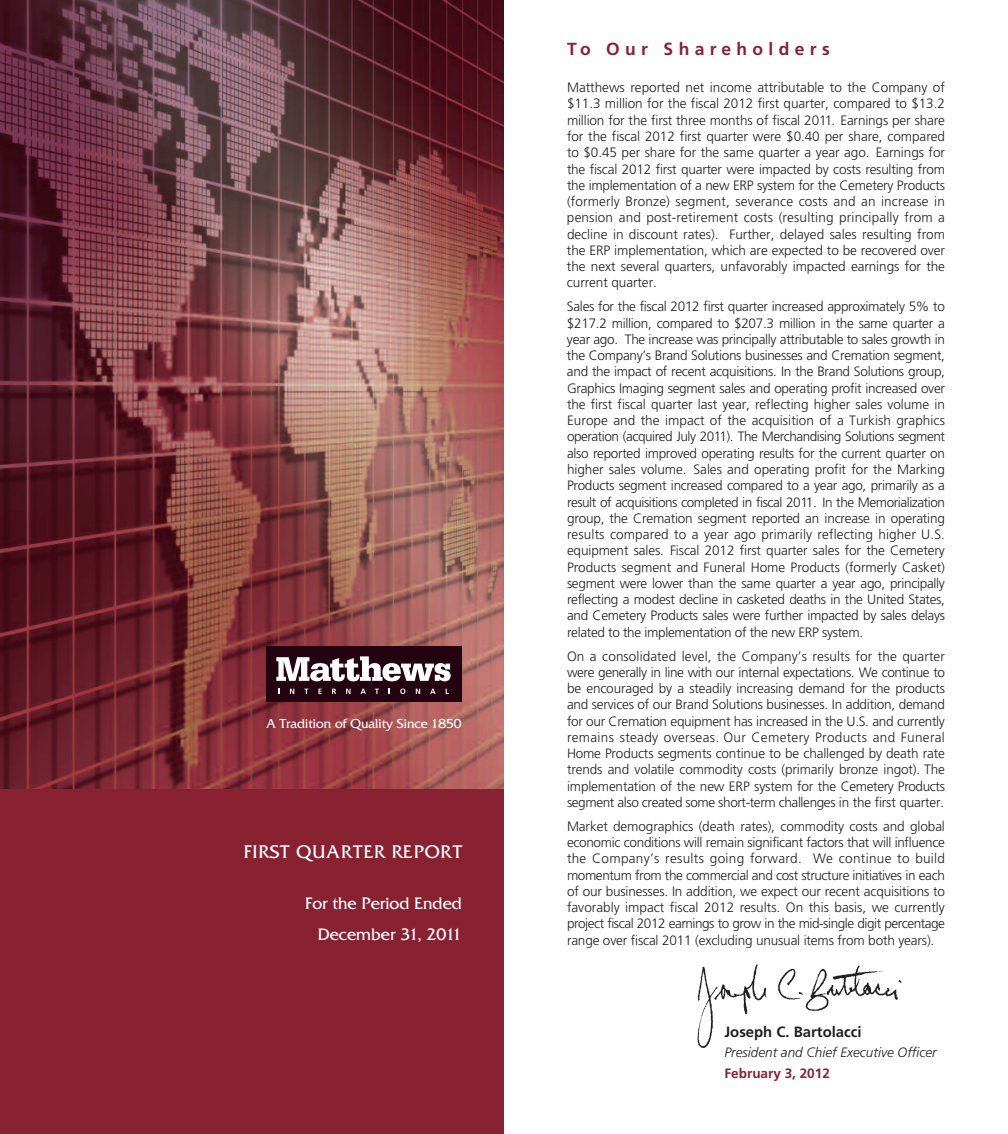
<style>
.page{position:relative;width:1008px;height:1134px;background:#fff}
.page>*{position:absolute;margin:0;border:0;box-sizing:border-box;transform-origin:0 0}
.t1{font:19.25px "Friz Quadrata";letter-spacing:.045em;color:#fff}
.t2{font:17.5px/31.5px "Friz Quadrata";color:#fff;text-align:right}
.t3{font:700 17.5px "Frutiger";letter-spacing:.305em;color:#882232}
.t4{font:700 14.88px "Frutiger";color:#231f20}
.t5{font:300 13.65px/16.3px "Frutiger";letter-spacing:-.01em;color:#231f20;text-align:justify}
.t6{font:italic 300 13.65px "Frutiger";color:#231f20}
.t7{font:13.65px "Friz Quadrata";color:#fff}
.t8{font:700 13.65px "Frutiger";color:#882232}
</style>
<div class="page">
<img style="left:0;top:0;width:504px;height:789px">
<div style="left:266px;top:646px;width:195px;height:56px;background:#23030f"></div>
<svg style="left:276px;top:656px;width:175px;height:25px"></svg>
<svg style="left:290px;top:689px;width:4px;height:5px"></svg>
<svg style="left:304px;top:689px;width:4px;height:5px"></svg>
<svg style="left:319px;top:689px;width:3px;height:5px"></svg>
<svg style="left:332px;top:689px;width:4px;height:5px"></svg>
<svg style="left:346px;top:689px;width:5px;height:5px"></svg>
<svg style="left:361px;top:689px;width:5px;height:5px"></svg>
<svg style="left:375px;top:689px;width:4px;height:5px"></svg>
<svg style="left:400px;top:689px;width:5px;height:5px"></svg>
<svg style="left:416px;top:689px;width:4px;height:5px"></svg>
<svg style="left:430px;top:689px;width:6px;height:5px"></svg>
<div style="left:0;top:789px;width:504px;height:345px;background:#882232"></div>
<img style="left:697px;top:964px;width:205px;height:84px">
<p class="t7" style="left:266px;top:716px;width:197px">A Tradition of Quality Since 1850</p>
<h1 class="t1" style="left:244px;top:840px;width:220px">FIRST QUARTER REPORT</h1>
<p class="t2" style="left:305px;top:887px;width:158px">For the Period Ended<br>December 31, 2011</p>
<p class="t3" style="left:567px;top:42px;width:264px">To Our Shareholders</p>
<p class="t5" style="left:567px;top:80px;width:380px">Matthews reported net income attributable to the Company of $11.3 million for the fiscal 2012 first quarter, compared to $13.2 million for the first three months of fiscal 2011. Earnings per share for the fiscal 2012 first quarter were $0.40 per share, compared to $0.45 per share for the same quarter a year ago. Earnings for the fiscal 2012 first quarter were impacted by costs resulting from the implementation of a new ERP system for the Cemetery Products (formerly Bronze) segment, severance costs and an increase in pension and post-retirement costs (resulting principally from a decline in discount rates). Further, delayed sales resulting from the ERP implementation, which are expected to be recovered over the next several quarters, unfavorably impacted earnings for the current quarter.</p>
<p class="t5" style="left:567px;top:299px;width:380px">Sales for the fiscal 2012 first quarter increased approximately 5% to $217.2 million, compared to $207.3 million in the same quarter a year ago. The increase was principally attributable to sales growth in the Company’s Brand Solutions businesses and Cremation segment, and the impact of recent acquisitions. In the Brand Solutions group, Graphics Imaging segment sales and operating profit increased over the first fiscal quarter last year, reflecting higher sales volume in Europe and the impact of the acquisition of a Turkish graphics operation (acquired July 2011). The Merchandising Solutions segment also reported improved operating results for the current quarter on higher sales volume. Sales and operating profit for the Marking Products segment increased compared to a year ago, primarily as a result of acquisitions completed in fiscal 2011. In the Memorialization group, the Cremation segment reported an increase in operating results compared to a year ago primarily reflecting higher U.S. equipment sales. Fiscal 2012 first quarter sales for the Cemetery Products segment and Funeral Home Products (formerly Casket) segment were lower than the same quarter a year ago, principally reflecting a modest decline in casketed deaths in the United States, and Cemetery Products sales were further impacted by sales delays related to the implementation of the new ERP system.</p>
<p class="t5" style="left:567px;top:649px;width:380px">On a consolidated level, the Company’s results for the quarter were generally in line with our internal expectations. We continue to be encouraged by a steadily increasing demand for the products and services of our Brand Solutions businesses. In addition, demand for our Cremation equipment has increased in the U.S. and currently remains steady overseas. Our Cemetery Products and Funeral Home Products segments continue to be challenged by death rate trends and volatile commodity costs (primarily bronze ingot). The implementation of the new ERP system for the Cemetery Products segment also created some short-term challenges in the first quarter.</p>
<p class="t5" style="left:567px;top:819px;width:380px">Market demographics (death rates), commodity costs and global economic conditions will remain significant factors that will influence the Company’s results going forward. We continue to build momentum from the commercial and cost structure initiatives in each of our businesses. In addition, we expect our recent acquisitions to favorably impact fiscal 2012 results. On this basis, we currently project fiscal 2012 earnings to grow in the mid-single digit percentage range over fiscal 2011 (excluding unusual items from both years).</p>
<p class="t4" style="left:724px;top:1026px;width:138px">Joseph C. Bartolacci</p>
<p class="t6" style="left:724px;top:1046px;width:214px">President and Chief Executive Officer</p>
<p class="t8" style="left:724px;top:1067px;width:107px">February 3, 2012</p>
</div>
